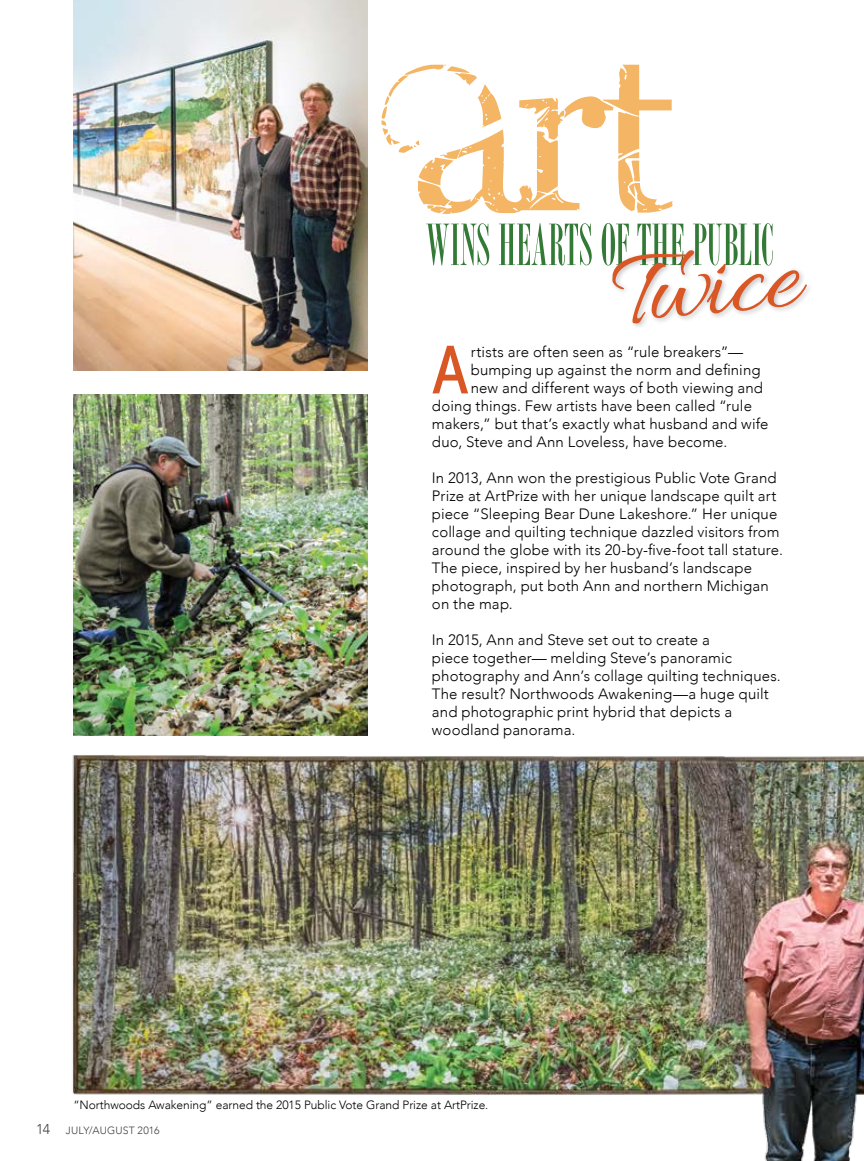
<style>
.page{position:relative;width:864px;height:1161px;background:#fff}
.page>*{position:absolute;margin:0;border:0;box-sizing:border-box;transform-origin:0 0}
.t1{font:264px "Angelic War";color:#f4b664}
.t2{font:111px "Allura";color:#d95625}
.t3{font:68.1px "Cabin Condensed";color:#d95625}
.t4{font:62.1px "Bordeaux Roman Bold Let Plain";color:#337a36}
.t5{font:300 15px/18px "Avenir";letter-spacing:.01em;color:#000}
.t6{font:300 12px "Avenir";letter-spacing:-.005em;color:#000}
.t7{font:300 10.5px "Avenir";letter-spacing:.01em;color:#414042}
.s1{font-size:14.25px}
</style>
<div class="page">
<img style="left:73px;top:0;width:294px;height:370px">
<img style="left:73px;top:395px;width:294px;height:341px">
<img style="left:72px;top:755px;width:792px;height:406px">
<div style="left:610px;top:247px;width:203px;height:83px;background:#000;opacity:.24"></div>
<h1 class="t1" style="left:418px;top:-25px;width:253px">art</h1>
<h3 class="t4" style="left:425px;top:217px;width:350px">WINS HEARTS OF THE PUBLIC</h3>
<h2 class="t2" style="left:606px;top:233px;width:188px;rotate:-6deg">Twice</h2>
<h3 class="t3" style="left:432px;top:328px;width:38px">A</h3>
<p class="t5" style="left:471px;top:343px;width:274px">rtists are often seen as “rule breakers”—</p>
<p class="t5" style="left:471px;top:361px;width:291px">bumping up against the norm and defining</p>
<p class="t5" style="left:471px;top:379px;width:294px">new and different ways of both viewing and</p>
<p class="t5" style="left:432px;top:397px;width:322px">doing things. Few artists have been called “rule</p>
<p class="t5" style="left:432px;top:415px;width:338px">makers,” but that’s exactly what husband and wife</p>
<p class="t5" style="left:432px;top:433px;width:297px">duo, Steve and Ann Loveless, have become.</p>
<p class="t5" style="left:432px;top:469px;width:353px">In 2013, Ann won the prestigious Public Vote Grand Prize at ArtPrize with her unique landscape quilt art piece “Sleeping Bear Dune Lakeshore.” Her unique collage and quilting technique dazzled visitors from around the globe with its 20-by-five-foot tall stature.<br>The piece, inspired by her husband’s landscape photograph, put both Ann and northern Michigan on the map.</p>
<p class="t5" style="left:432px;top:631px;width:350px">In 2015, Ann and Steve set out to create a<br>piece together— melding Steve’s panoramic photography and Ann’s collage quilting techniques.<br>The result? Northwoods Awakening—a huge quilt and photographic print hybrid that depicts a woodland panorama.</p>
<p class="t6" style="left:73px;top:1098px;width:416px">“Northwoods Awakening” earned the 2015 Public Vote Grand Prize at ArtPrize.</p>
<p class="t7" style="left:36px;top:1124px;width:125px"><span class="s1">14</span> JULY/AUGUST 2016</p>
</div>
